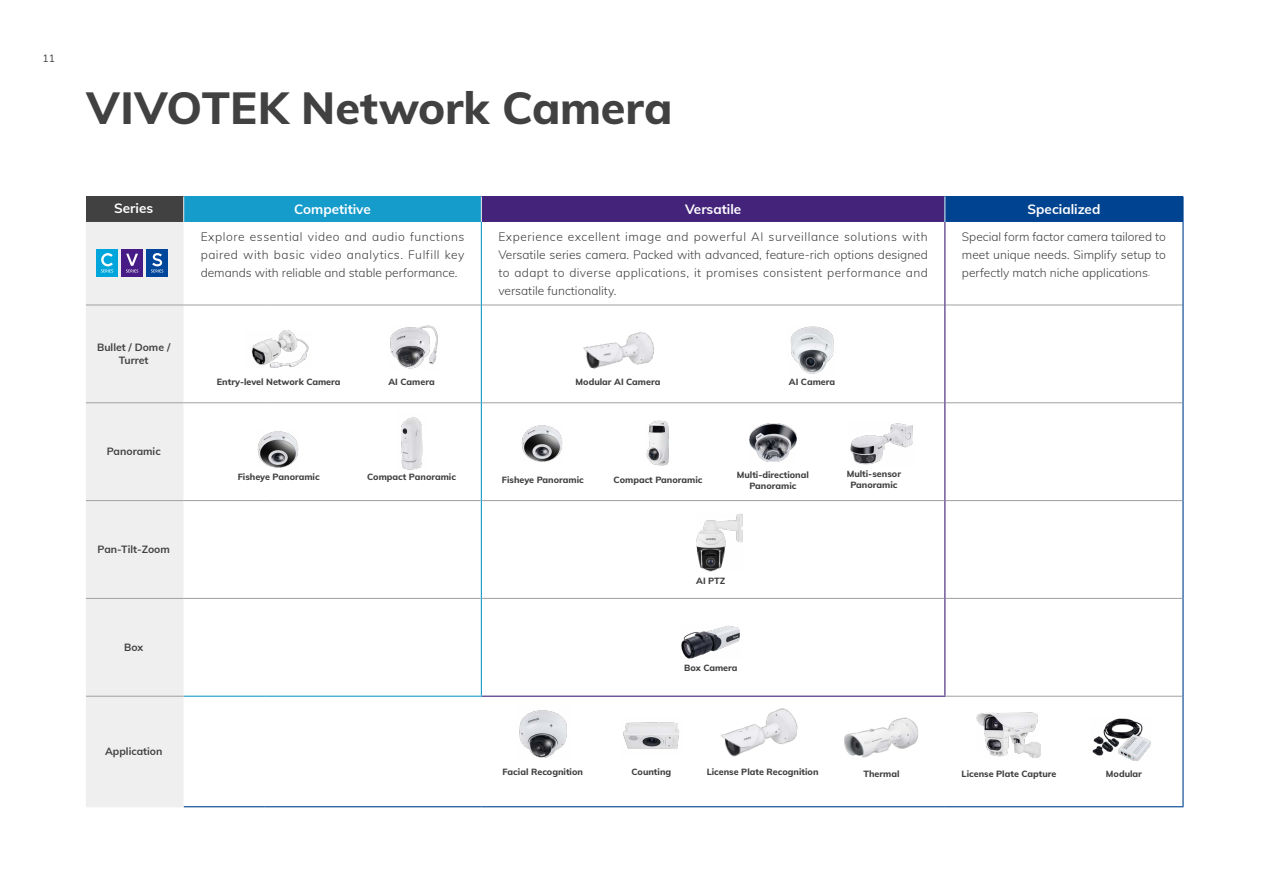
<style>
.page{position:relative;width:1263px;height:893px;background:#fff}
.page>*{position:absolute;margin:0;border:0;box-sizing:border-box;transform-origin:0 0}
.t1{font:800 45px "Mulish";color:#414141}
.t2{font:700 13.5px "Mulish";color:#fff}
.t3{font:300 12px/18px "Mulish";color:#414141;text-align:justify}
.t4{font:700 10.5px/12.6px "Mulish";color:#414141;text-align:center}
.t5{font:10.5px "Mulish";color:#414141}
.t6{font:800 9px/10.8px "Mulish";color:#414141;text-align:center}
.s1{font-size:9px}
</style>
<div class="page">
<div style="left:86px;top:196px;width:98px;height:26px;background:#414141"></div>
<div style="left:184px;top:196px;width:297px;height:26px;background:#159ccb"></div>
<div style="left:481px;top:196px;width:464px;height:26px;background:#44237a"></div>
<div style="left:945px;top:196px;width:238px;height:26px;background:#004391"></div>
<div style="left:86px;top:222px;width:98px;height:584px;background:#efefef"></div>
<svg style="left:184px;top:222px;width:998px;height:537px"></svg>
<hr style="left:86px;top:305px;width:98px;height:1px;background:#9fa0a0">
<hr style="left:184px;top:305px;width:80px;height:1px;background:#9fa0a0">
<hr style="left:264px;top:305px;width:217px;height:1px;background:#9fa0a0">
<hr style="left:482px;top:305px;width:462px;height:1px;background:#9fa0a0">
<hr style="left:945px;top:305px;width:237px;height:1px;background:#9fa0a0">
<hr style="left:482px;top:403px;width:462px;height:1px;background:#9fa0a0">
<hr style="left:945px;top:403px;width:237px;height:1px;background:#9fa0a0">
<hr style="left:482px;top:500px;width:462px;height:1px;background:#9fa0a0">
<hr style="left:945px;top:500px;width:237px;height:1px;background:#9fa0a0">
<hr style="left:482px;top:598px;width:462px;height:1px;background:#9fa0a0">
<hr style="left:945px;top:598px;width:237px;height:1px;background:#9fa0a0">
<hr style="left:86px;top:696px;width:98px;height:1px;background:#9fa0a0">
<hr style="left:945px;top:696px;width:237px;height:1px;background:#9fa0a0">
<hr style="left:86px;top:403px;width:98px;height:1px;background:#9fa0a0">
<hr style="left:184px;top:403px;width:80px;height:1px;background:#9fa0a0">
<hr style="left:264px;top:403px;width:217px;height:1px;background:#9fa0a0">
<hr style="left:86px;top:500px;width:98px;height:1px;background:#9fa0a0">
<hr style="left:184px;top:500px;width:80px;height:1px;background:#9fa0a0">
<hr style="left:264px;top:500px;width:217px;height:1px;background:#9fa0a0">
<hr style="left:86px;top:598px;width:98px;height:1px;background:#9fa0a0">
<hr style="left:184px;top:598px;width:80px;height:1px;background:#9fa0a0">
<hr style="left:264px;top:598px;width:217px;height:1px;background:#9fa0a0">
<svg style="left:183px;top:196px;width:1px;height:26px"></svg>
<svg style="left:481px;top:196px;width:1px;height:26px"></svg>
<svg style="left:944px;top:196px;width:1px;height:26px"></svg>
<hr style="left:944px;top:222px;width:1px;height:83px;background:#44237a">
<hr style="left:944px;top:305px;width:1px;height:98px;background:#44237a">
<hr style="left:944px;top:403px;width:1px;height:98px;background:#44237a">
<hr style="left:944px;top:501px;width:1px;height:97px;background:#44237a">
<hr style="left:944px;top:598px;width:1px;height:98px;background:#44237a">
<hr style="left:482px;top:696px;width:463px;height:1px;background:#44237a">
<hr style="left:481px;top:222px;width:1px;height:83px;background:#159ccb">
<hr style="left:481px;top:305px;width:1px;height:98px;background:#159ccb">
<hr style="left:481px;top:403px;width:1px;height:98px;background:#159ccb">
<hr style="left:481px;top:501px;width:1px;height:97px;background:#159ccb">
<hr style="left:481px;top:598px;width:1px;height:98px;background:#159ccb">
<hr style="left:184px;top:696px;width:80px;height:1px;background:#159ccb">
<hr style="left:264px;top:696px;width:218px;height:1px;background:#159ccb">
<hr style="left:1182px;top:222px;width:1px;height:83px;background:#004391">
<hr style="left:1182px;top:305px;width:1px;height:98px;background:#004391">
<hr style="left:1182px;top:403px;width:1px;height:98px;background:#004391">
<hr style="left:1182px;top:501px;width:1px;height:97px;background:#004391">
<hr style="left:1182px;top:598px;width:1px;height:98px;background:#004391">
<hr style="left:1182px;top:696px;width:1px;height:110px;background:#004391">
<hr style="left:184px;top:806px;width:80px;height:1px;background:#004391">
<hr style="left:264px;top:806px;width:217px;height:1px;background:#004391">
<hr style="left:481px;top:806px;width:464px;height:1px;background:#004391">
<hr style="left:945px;top:806px;width:238px;height:1px;background:#004391">
<hr style="left:86px;top:806px;width:98px;height:1px;background:#efefef">
<div style="left:146px;top:249px;width:22px;height:28px;background:#00469b"></div>
<svg style="left:151px;top:253px;width:12px;height:19px"></svg>
<div style="left:121px;top:249px;width:22px;height:28px;background:#481c86"></div>
<svg style="left:126px;top:254px;width:12px;height:18px"></svg>
<div style="left:96px;top:249px;width:22px;height:28px;background:#00a6db"></div>
<svg style="left:101px;top:253px;width:12px;height:19px"></svg>
<img style="left:848px;top:421px;width:66px;height:46px">
<img style="left:719px;top:696px;width:81px;height:63px">
<img style="left:845px;top:701px;width:73px;height:58px">
<img style="left:976px;top:710px;width:66px;height:48px">
<img style="left:1091px;top:718px;width:61px;height:43px">
<img style="left:696px;top:514px;width:46px;height:59px">
<img style="left:680px;top:623px;width:62px;height:37px">
<img style="left:749px;top:424px;width:47px;height:38px">
<img style="left:788px;top:326px;width:48px;height:48px">
<img style="left:582px;top:326px;width:74px;height:48px">
<img style="left:515px;top:704px;width:55px;height:55px">
<img style="left:621px;top:716px;width:60px;height:40px">
<img style="left:646px;top:421px;width:24px;height:44px">
<img style="left:388px;top:326px;width:51px;height:44px">
<img style="left:245px;top:330px;width:67px;height:37px">
<img style="left:397px;top:412px;width:29px;height:60px">
<img style="left:521px;top:424px;width:44px;height:38px">
<img style="left:257px;top:429px;width:44px;height:39px">
<p class="t5" style="left:43px;top:51px;width:14px">11</p>
<h1 class="t1" style="left:86px;top:75px;width:587px">VIVOTEK Network Camera</h1>
<p class="t2" style="left:114px;top:198px;width:41px">Series</p>
<p class="t2" style="left:294px;top:199px;width:78px">Competitive</p>
<p class="t2" style="left:685px;top:199px;width:58px">Versatile</p>
<p class="t2" style="left:1027px;top:199px;width:74px">Specialized</p>
<p class="t3" style="left:201px;top:227px;width:265px">Explore essential video and audio functions paired with basic video analytics. Fulfill key demands with reliable and stable performance.</p>
<p class="t3" style="left:498px;top:227px;width:431px">Experience excellent image and powerful AI surveillance solutions with Versatile series camera. Packed with advanced, feature-rich options designed to adapt to diverse applications, it promises consistent performance and versatile functionality.</p>
<p class="t3" style="left:962px;top:227px;width:206px">Special form factor camera tailored to meet unique needs. Simplify setup to perfectly match niche applications<span class="s1">.</span></p>
<p class="t4" style="left:97px;top:341px;width:75px">Bullet / Dome /<br>Turret</p>
<p class="t4" style="left:107px;top:445px;width:55px">Panoramic</p>
<p class="t4" style="left:98px;top:543px;width:74px">Pan-Tilt-Zoom</p>
<p class="t4" style="left:124px;top:640px;width:21px">Box</p>
<p class="t4" style="left:105px;top:745px;width:59px">Application</p>
<p class="t6" style="left:217px;top:375px;width:125px">Entry-level Network Camera</p>
<p class="t6" style="left:576px;top:375px;width:86px">Modular AI Camera</p>
<p class="t6" style="left:388px;top:375px;width:48px">AI Camera</p>
<p class="t6" style="left:789px;top:375px;width:48px">AI Camera</p>
<p class="t6" style="left:238px;top:471px;width:83px">Fisheye Panoramic</p>
<p class="t6" style="left:367px;top:471px;width:90px">Compact Panoramic</p>
<p class="t6" style="left:614px;top:474px;width:90px">Compact Panoramic</p>
<p class="t6" style="left:847px;top:468px;width:56px">Multi-sensor<br>Panoramic</p>
<p class="t6" style="left:502px;top:474px;width:83px">Fisheye Panoramic</p>
<p class="t6" style="left:737px;top:469px;width:74px">Multi-directional<br>Panoramic</p>
<p class="t6" style="left:696px;top:575px;width:31px">AI PTZ</p>
<p class="t6" style="left:684px;top:662px;width:55px">Box Camera</p>
<p class="t6" style="left:502px;top:766px;width:82px">Facial Recognition</p>
<p class="t6" style="left:631px;top:766px;width:41px">Counting</p>
<p class="t6" style="left:707px;top:766px;width:113px">License Plate Recognition</p>
<p class="t6" style="left:863px;top:767px;width:38px">Thermal</p>
<p class="t6" style="left:961px;top:767px;width:96px">License Plate Capture</p>
<p class="t6" style="left:1106px;top:767px;width:38px">Modular</p>
</div>
